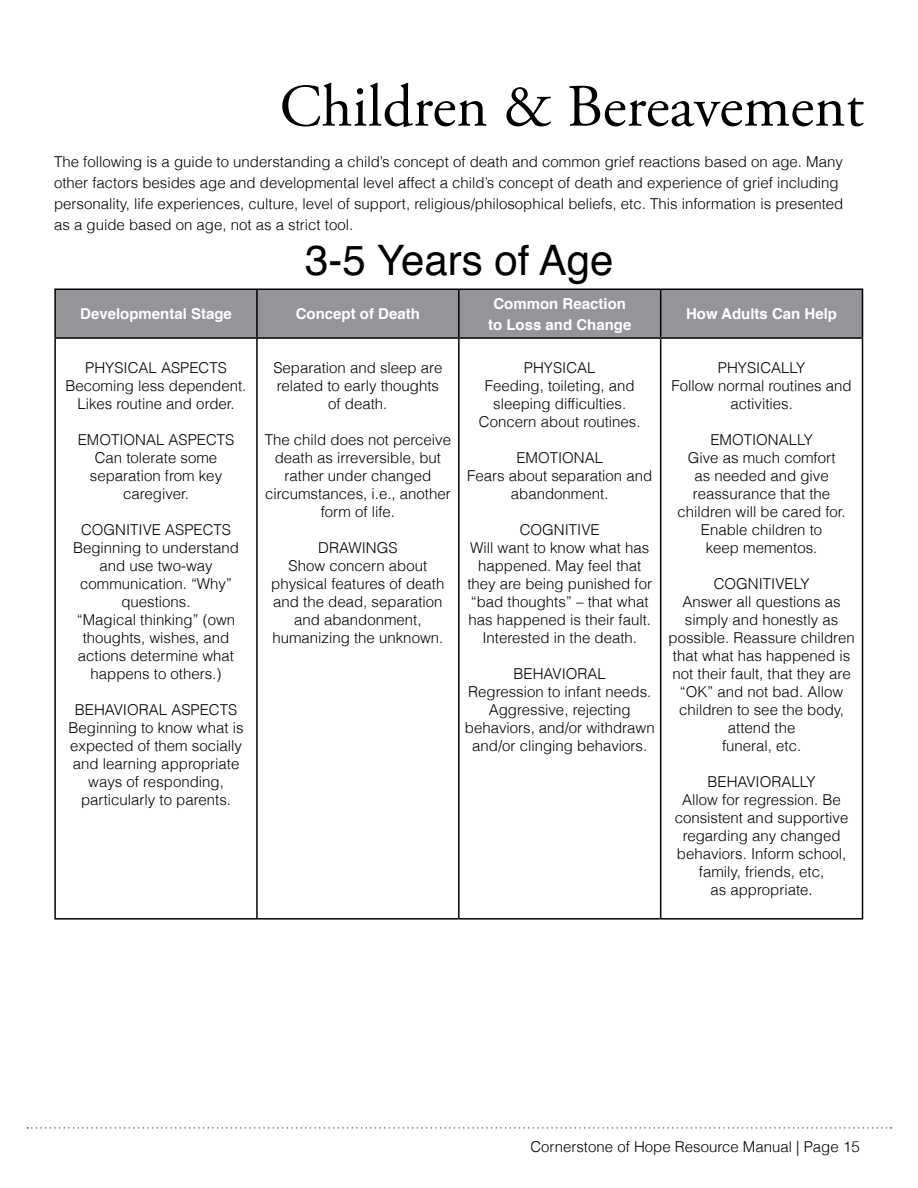
<style>
.page{position:relative;width:918px;height:1188px;background:#fff}
.page>*{position:absolute;margin:0;border:0;box-sizing:border-box;transform-origin:0 0}
.t1{font:60px "Adobe Garamond Pro";color:#000}
.t2{font:42px "Helvetica";color:#000}
.t3{font:300 15px/18px "Helvetica";color:#000;text-align:center}
.t4{font:700 15px/21px "Helvetica";color:#fff;text-align:center}
</style>
<div class="page">
<svg style="left:27px;top:1127px;width:864px;height:2px"></svg>
<div style="left:56px;top:290px;width:806px;height:47px;background:#939598"></div>
<hr style="left:54px;top:288px;width:203px;height:2px;background:#000">
<hr style="left:54px;top:290px;width:2px;height:47px;background:#000">
<hr style="left:257px;top:288px;width:202px;height:2px;background:#000">
<hr style="left:256px;top:290px;width:2px;height:47px;background:#000">
<hr style="left:459px;top:288px;width:202px;height:2px;background:#000">
<hr style="left:458px;top:290px;width:2px;height:47px;background:#000">
<hr style="left:661px;top:288px;width:202px;height:2px;background:#000">
<hr style="left:660px;top:290px;width:1px;height:47px;background:#000">
<hr style="left:862px;top:290px;width:1px;height:47px;background:#000">
<hr style="left:54px;top:337px;width:203px;height:2px;background:#000">
<hr style="left:54px;top:339px;width:2px;height:579px;background:#000">
<hr style="left:257px;top:337px;width:202px;height:2px;background:#000">
<hr style="left:256px;top:339px;width:2px;height:579px;background:#000">
<hr style="left:459px;top:337px;width:202px;height:2px;background:#000">
<hr style="left:458px;top:339px;width:2px;height:579px;background:#000">
<hr style="left:661px;top:337px;width:202px;height:2px;background:#000">
<hr style="left:660px;top:339px;width:1px;height:579px;background:#000">
<hr style="left:862px;top:339px;width:1px;height:579px;background:#000">
<hr style="left:54px;top:918px;width:203px;height:2px;background:#000">
<hr style="left:257px;top:918px;width:202px;height:2px;background:#000">
<hr style="left:459px;top:918px;width:202px;height:2px;background:#000">
<hr style="left:661px;top:918px;width:202px;height:2px;background:#000">
<h1 class="t1" style="left:280px;top:71px;width:586px">Children &amp; Bereavement</h1>
<p class="t3" style="left:54px;top:151px;width:791px;line-height:21px;text-align:left">The following is a guide to understanding a child’s concept of death and common grief reactions based on age. Many other factors besides age and developmental level affect a child’s concept of death and experience of grief including personality, life experiences, culture, level of support, religious/philosophical beliefs, etc. This information is presented as a guide based on age, not as a strict tool.</p>
<h2 class="t2" style="left:305px;top:228px;width:310px">3-5 Years of Age</h2>
<p class="t4" style="left:80px;top:304px;width:153px">Developmental Stage</p>
<p class="t4" style="left:296px;top:304px;width:126px">Concept of Death</p>
<p class="t4" style="left:488px;top:293px;width:145px">Common Reaction to Loss and Change</p>
<p class="t4" style="left:686px;top:304px;width:153px">How Adults Can Help</p>
<p class="t3" style="left:66px;top:358px;width:182px">PHYSICAL ASPECTS<br>Becoming less dependent.<br>Likes routine and order.</p>
<p class="t3" style="left:78px;top:430px;width:158px">EMOTIONAL ASPECTS<br>Can tolerate some separation from key caregiver.</p>
<p class="t3" style="left:73px;top:520px;width:167px">COGNITIVE ASPECTS<br>Beginning to understand and use two-way communication. “Why” questions.<br>“Magical thinking” (own thoughts, wishes, and actions determine what happens to others.)</p>
<p class="t3" style="left:69px;top:700px;width:177px">BEHAVIORAL ASPECTS<br>Beginning to know what is expected of them socially and learning appropriate ways of responding, particularly to parents.</p>
<p class="t3" style="left:273px;top:358px;width:170px">Separation and sleep are related to early thoughts of death.</p>
<p class="t3" style="left:265px;top:430px;width:188px">The child does not perceive death as irreversible, but rather under changed circumstances, i.e., another form of life.</p>
<p class="t3" style="left:271px;top:538px;width:175px">DRAWINGS<br>Show concern about physical features of death and the dead, separation and abandonment, humanizing the unknown.</p>
<p class="t3" style="left:479px;top:358px;width:163px">PHYSICAL<br>Feeding, toileting, and sleeping difficulties.<br>Concern about routines.</p>
<p class="t3" style="left:467px;top:448px;width:187px">EMOTIONAL<br>Fears about separation and abandonment.</p>
<p class="t3" style="left:467px;top:520px;width:186px">COGNITIVE<br>Will want to know what has happened. May feel that they are being punished for “bad thoughts” – that what has happened is their fault.<br>Interested in the death.</p>
<p class="t3" style="left:465px;top:664px;width:191px">BEHAVIORAL<br>Regression to infant needs.<br>Aggressive, rejecting behaviors, and/or withdrawn and/or clinging behaviors.</p>
<p class="t3" style="left:672px;top:358px;width:182px">PHYSICALLY<br>Follow normal routines and activities.</p>
<p class="t3" style="left:678px;top:430px;width:170px">EMOTIONALLY<br>Give as much comfort<br>as needed and give reassurance that the children will be cared for.<br>Enable children to<br>keep mementos.</p>
<p class="t3" style="left:669px;top:574px;width:188px">COGNITIVELY<br>Answer all questions as simply and honestly as possible. Reassure children that what has happened is not their fault, that they are “OK” and not bad. Allow children to see the body, attend the<br>funeral, etc.</p>
<p class="t3" style="left:675px;top:772px;width:175px">BEHAVIORALLY<br>Allow for regression. Be consistent and supportive regarding any changed behaviors. Inform school, family, friends, etc,<br>as appropriate.</p>
<p class="t3" style="left:530px;top:1137px;width:331px">Cornerstone of Hope Resource Manual | Page 15</p>
</div>
